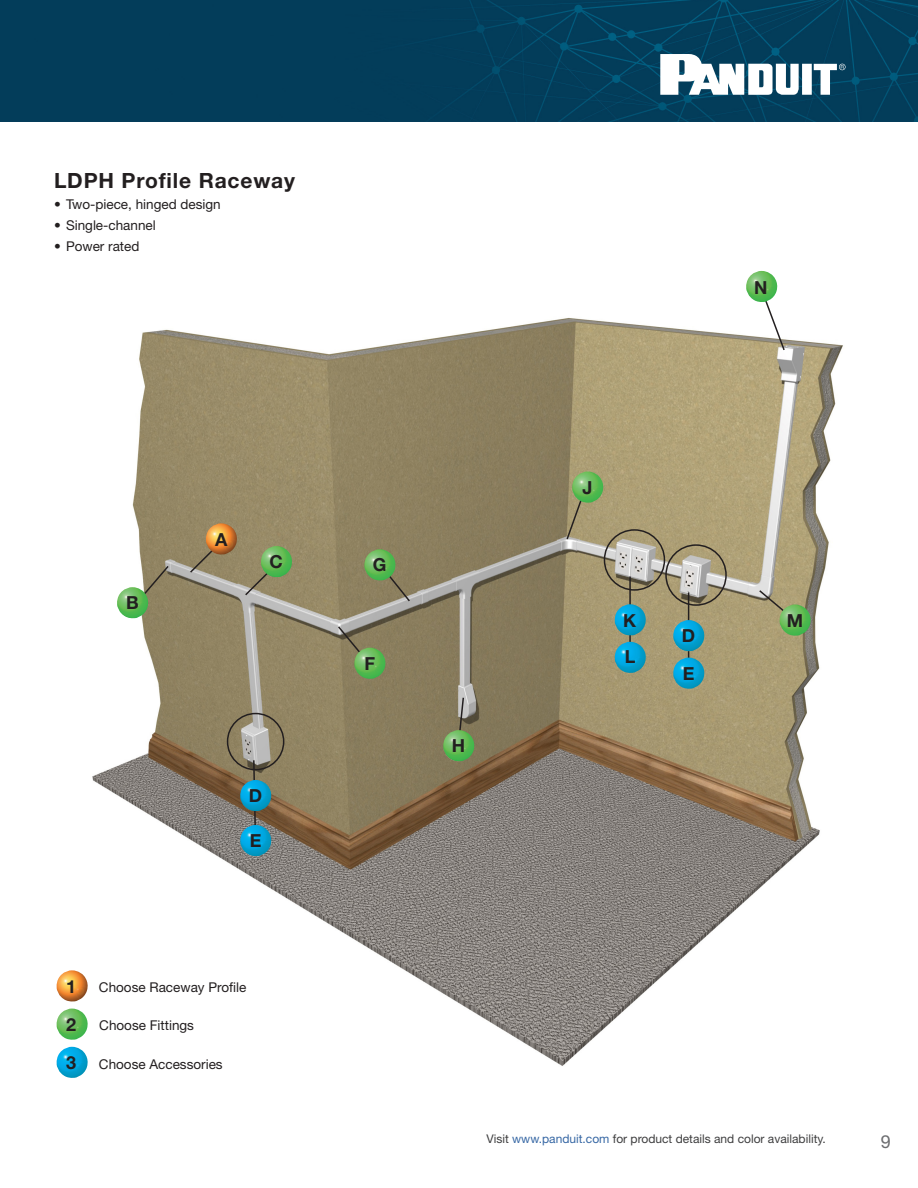
<style>
.page{position:relative;width:918px;height:1188px;background:#fff}
.page>*{position:absolute;margin:0;border:0;box-sizing:border-box;transform-origin:0 0}
.t1{font:700 21px "Helvetica Neue LT Std";letter-spacing:.04em;color:#231f20}
.t2{font:700 18px/36.6px "Helvetica Neue LT Std";color:#231f20}
.t3{font:18px "Helvetica Neue LT Std";color:#6c6d70}
.t4{font:13.5px "Helvetica Neue LT Std";color:#231f20}
.t5{font:12px "Helvetica Neue LT Std";color:#3e3e3f}
.s1{color:#3667a4}
</style>
<div class="page">
<div style="left:0;top:0;width:918px;height:121px;background:#033d5a"></div>
<svg style="left:660px;top:54px;width:186px;height:41px"></svg>
<img style="left:69px;top:270px;width:774px;height:796px">
<svg style="left:759px;top:285px;width:27px;height:67px"></svg>
<svg style="left:132px;top:564px;width:38px;height:44px"></svg>
<img style="left:116px;top:587px;width:34px;height:32px">
<svg style="left:337px;top:625px;width:36px;height:43px"></svg>
<img style="left:353px;top:648px;width:35px;height:32px">
<svg style="left:244px;top:560px;width:37px;height:37px"></svg>
<img style="left:260px;top:546px;width:34px;height:32px">
<img style="left:745px;top:271px;width:34px;height:32px">
<svg style="left:565px;top:483px;width:23px;height:58px"></svg>
<img style="left:571px;top:472px;width:35px;height:31px">
<div style="left:227px;top:713px;width:57px;height:57px;border:2px solid #231f20;border-radius:50%"></div>
<div style="left:604px;top:529px;width:61px;height:62px;border:2px solid #231f20;border-radius:50%"></div>
<div style="left:665px;top:544px;width:62px;height:62px;border:2px solid #231f20;border-radius:50%"></div>
<svg style="left:758px;top:589px;width:41px;height:35px"></svg>
<img style="left:779px;top:605px;width:34px;height:31px">
<hr style="left:688px;top:592px;width:1px;height:81px;background:#231f20">
<img style="left:672px;top:658px;width:35px;height:31px">
<img style="left:672px;top:620px;width:35px;height:32px">
<svg style="left:457px;top:696px;width:8px;height:34px"></svg>
<img style="left:442px;top:730px;width:35px;height:32px">
<svg style="left:380px;top:565px;width:31px;height:38px"></svg>
<img style="left:363px;top:549px;width:35px;height:32px">
<svg style="left:252px;top:759px;width:5px;height:66px"></svg>
<img style="left:239px;top:825px;width:34px;height:32px">
<img style="left:239px;top:780px;width:34px;height:32px">
<svg style="left:188px;top:537px;width:38px;height:37px"></svg>
<img style="left:205px;top:523px;width:34px;height:32px">
<img style="left:56px;top:970px;width:34px;height:32px">
<img style="left:56px;top:1009px;width:34px;height:31px">
<img style="left:56px;top:1047px;width:34px;height:31px">
<hr style="left:629px;top:577px;width:2px;height:83px;background:#231f20">
<img style="left:614px;top:642px;width:34px;height:32px">
<img style="left:614px;top:604px;width:34px;height:32px">
<h1 class="t1" style="left:54px;top:167px;width:243px">LDPH Profile Raceway</h1>
<p class="t4" style="left:54px;top:196px;width:168px">• Two-piece, hinged design</p>
<p class="t4" style="left:54px;top:217px;width:103px">• Single-channel</p>
<p class="t4" style="left:54px;top:238px;width:87px">• Power rated</p>
<h2 class="t2" style="left:754px;top:269px;width:15px">N</h2>
<h2 class="t2" style="left:126px;top:584px;width:14px">B</h2>
<h2 class="t2" style="left:215px;top:520px;width:14px">A</h2>
<h2 class="t2" style="left:270px;top:543px;width:15px">C</h2>
<h2 class="t2" style="left:249px;top:777px;width:15px">D</h2>
<h2 class="t2" style="left:250px;top:822px;width:13px">E</h2>
<h2 class="t2" style="left:66px;top:967px;width:12px">1</h2>
<p class="t4" style="left:99px;top:979px;width:149px">Choose Raceway Profile</p>
<h2 class="t2" style="left:66px;top:1006px;width:12px">2</h2>
<p class="t4" style="left:99px;top:1018px;width:96px">Choose Fittings</p>
<h2 class="t2" style="left:66px;top:1044px;width:12px">3</h2>
<p class="t4" style="left:99px;top:1056px;width:125px">Choose Accessories</p>
<h2 class="t2" style="left:373px;top:546px;width:15px">G</h2>
<h2 class="t2" style="left:364px;top:645px;width:12px">F</h2>
<h2 class="t2" style="left:452px;top:727px;width:15px">H</h2>
<h2 class="t2" style="left:583px;top:469px;width:12px">J</h2>
<h2 class="t2" style="left:623px;top:601px;width:14px">K<br>L</h2>
<h2 class="t2" style="left:682px;top:617px;width:15px">D</h2>
<h2 class="t2" style="left:683px;top:655px;width:13px">E</h2>
<h2 class="t2" style="left:787px;top:602px;width:18px">M</h2>
<p class="t5" style="left:486px;top:1132px;width:341px">Visit <span class="s1">www.panduit.com</span> for product details and color availability.</p>
<h2 class="t3" style="left:881px;top:1130px;width:12px">9</h2>
</div>
